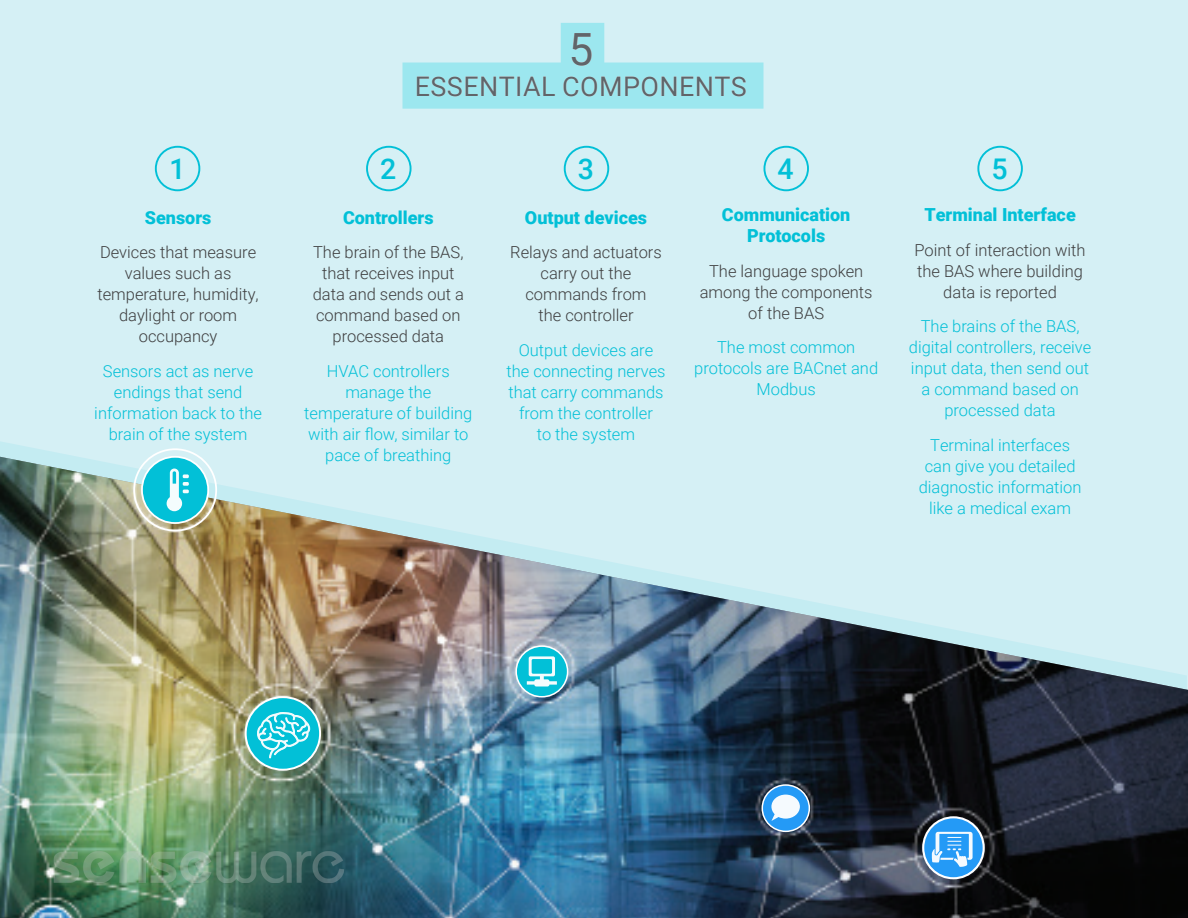
<style>
.page{position:relative;width:1188px;height:918px;background:#d5f0f5}
.page>*{position:absolute;margin:0;border:0;box-sizing:border-box;transform-origin:0 0}
.t1{font:44.4px "Roboto";color:#60656a}
.BODY{font:500 28.5px "Roboto";color:#02c0d7}
.t2{font:27px "Roboto";letter-spacing:.015em;color:#60656a}
.BODY-2{font:900 18px/21px "Roboto";color:#02c0d7;text-align:center}
.BODY-3{font:300 16.5px/21px "Roboto";color:#02c0d7;text-align:center}
.BODY-4{font:300 16.5px/21px "Roboto";color:#3e3e3f;text-align:center}
</style>
<div class="page">
<div style="left:155px;top:146px;width:45px;height:45px;border:2px solid #02c0d7;border-radius:50%"></div>
<div style="left:366px;top:146px;width:46px;height:45px;border:2px solid #02c0d7;border-radius:50%"></div>
<div style="left:564px;top:146px;width:45px;height:45px;border:2px solid #02c0d7;border-radius:50%"></div>
<div style="left:763px;top:146px;width:46px;height:45px;border:2px solid #02c0d7;border-radius:50%"></div>
<div style="left:977px;top:146px;width:46px;height:45px;border:2px solid #02c0d7;border-radius:50%"></div>
<img style="left:0;top:457px;width:1188px;height:461px">
<div style="left:142px;top:457px;width:66px;height:66px;background:#02c0d7;border-radius:50%"></div>
<div style="left:141px;top:456px;width:68px;height:68px;border:2px solid #fff;border-radius:50%"></div>
<div style="left:246px;top:697px;width:74px;height:73px;background:#02c0d7;border-radius:50%"></div>
<div style="left:245px;top:696px;width:76px;height:75px;border:2px solid #fff;border-radius:50%"></div>
<div style="left:516px;top:646px;width:52px;height:51px;background:#02c0d7;border-radius:50%"></div>
<div style="left:515px;top:645px;width:53px;height:53px;border:2px solid #fff;border-radius:50%"></div>
<div style="left:762px;top:785px;width:47px;height:46px;background:#249af6;border-radius:50%"></div>
<div style="left:762px;top:784px;width:48px;height:48px;border:2px solid #fff;border-radius:50%"></div>
<svg style="left:923px;top:817px;width:61px;height:61px"></svg>
<div style="left:922px;top:816px;width:63px;height:63px;border:2px solid #fff;border-radius:50%"></div>
<svg style="left:527px;top:656px;width:30px;height:31px"></svg>
<svg style="left:167px;top:469px;width:22px;height:42px"></svg>
<svg style="left:771px;top:795px;width:29px;height:26px"></svg>
<svg style="left:257px;top:712px;width:54px;height:48px"></svg>
<svg style="left:932px;top:832px;width:41px;height:35px"></svg>
<svg style="left:402px;top:23px;width:361px;height:86px"></svg>
<div style="left:133px;top:448px;width:84px;height:84px;border:2px solid #fff;border-radius:50%"></div>
<img style="left:34px;top:837px;width:328px;height:60px">
<h2 class="t1" style="left:568px;top:18px;width:26px">5</h2>
<h2 class="t2" style="left:415px;top:67px;width:334px">ESSENTIAL COMPONENTS</h2>
<p class="BODY" style="left:171px;top:149px;width:14px">1</p>
<p class="BODY" style="left:380px;top:149px;width:18px">2</p>
<p class="BODY" style="left:578px;top:149px;width:18px">3</p>
<p class="BODY" style="left:778px;top:149px;width:18px">4</p>
<p class="BODY" style="left:991px;top:149px;width:18px">5</p>
<p class="BODY-2" style="left:145px;top:206px;width:68px">Sensors</p>
<p class="BODY-4" style="left:97px;top:241px;width:163px">Devices that measure values such as temperature, humidity, daylight or room occupancy</p>
<p class="BODY-3" style="left:94px;top:360px;width:169px">Sensors act as nerve endings that send information back to the brain of the system</p>
<p class="BODY-2" style="left:343px;top:206px;width:92px">Controllers</p>
<p class="BODY-4" style="left:313px;top:241px;width:153px">The brain of the BAS, that receives input data and sends out a command based on processed data</p>
<p class="BODY-3" style="left:304px;top:360px;width:170px">HVAC controllers manage the temperature of building with air flow, similar to pace of breathing</p>
<p class="BODY-2" style="left:525px;top:206px;width:124px">Output devices</p>
<p class="BODY-4" style="left:510px;top:241px;width:153px">Relays and actuators carry out the commands from<br>the controller</p>
<p class="BODY-3" style="left:506px;top:339px;width:161px">Output devices are the connecting nerves that carry commands from the controller<br>to the system</p>
<p class="BODY-2" style="left:722px;top:204px;width:130px">Communication<br>Protocols</p>
<p class="BODY-4" style="left:700px;top:260px;width:174px">The language spoken among the components of the BAS</p>
<p class="BODY-3" style="left:694px;top:337px;width:185px">The most common protocols are BACnet and<br>Modbus</p>
<p class="BODY-2" style="left:924px;top:204px;width:153px">Terminal Interface</p>
<p class="BODY-4" style="left:915px;top:239px;width:173px">Point of interaction with the BAS where building data is reported</p>
<p class="BODY-3" style="left:909px;top:316px;width:184px">The brains of the BAS, digital controllers, receive input data, then send out a command based on processed data</p>
<p class="BODY-3" style="left:919px;top:434px;width:164px">Terminal interfaces can give you detailed diagnostic information like a medical exam</p>
</div>
